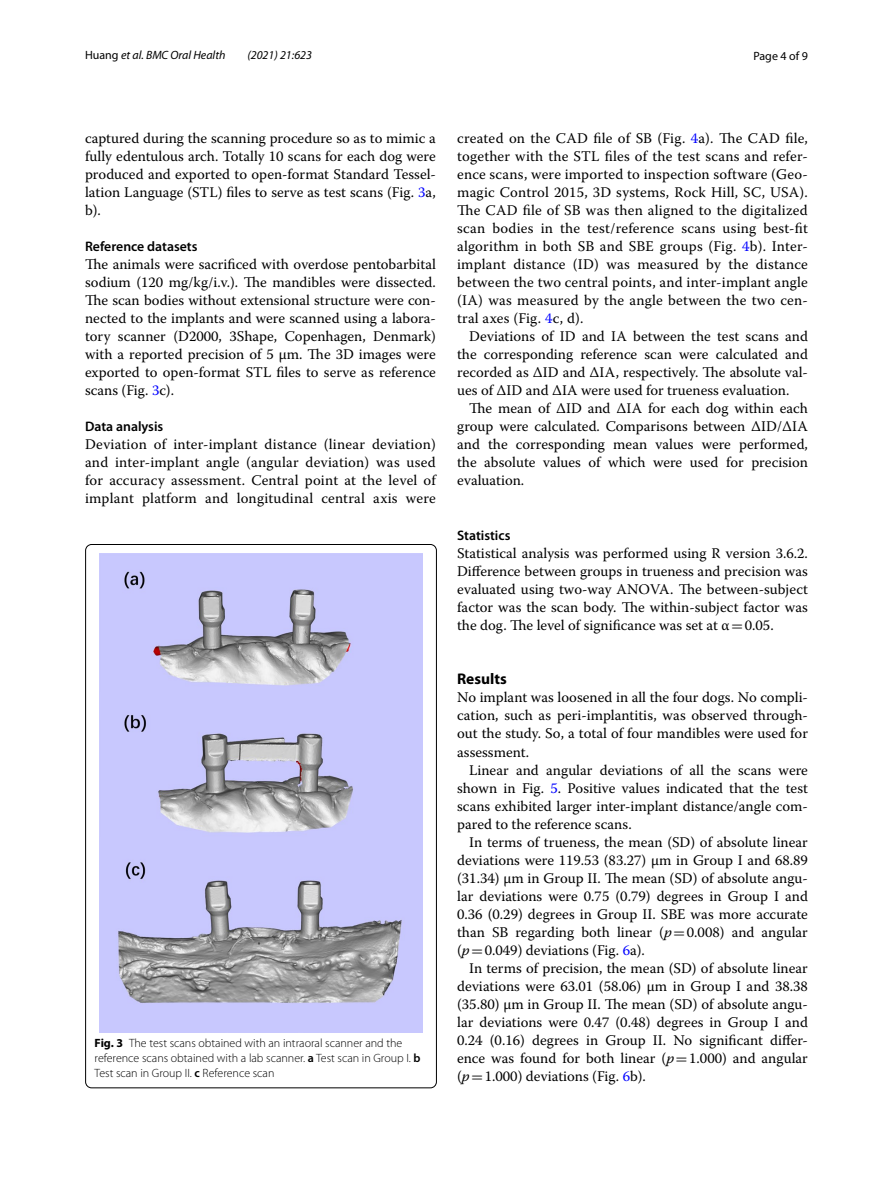
<style>
.page{position:relative;width:893px;height:1187px;background:#fff}
.page>*{position:absolute;margin:0;border:0;box-sizing:border-box;transform-origin:0 0}
.t1{font:700 15.45px "Myriad Pro";color:#000}
.t2{font:14.7px/18px "Warnock Pro";color:#000;text-align:justify}
.t3{font:600 13.8px "Myriad Pro";color:#000}
.t4{font:300 12px/15px "Myriad Pro";color:#000}
.t5{font:italic 12px "Myriad Pro";color:#000}
.t6{font:12px "Myriad Pro";color:#000}
.s1{font-style:normal}
.s2{color:#00f}
.s3{font-weight:700}
.s4{font-weight:600}
.s5{font-family:"MTSY"}
.s6{font-style:italic}
</style>
<div class="page">
<img style="left:99px;top:553px;width:324px;height:479px">
<p class="t5" style="left:85px;top:48px;width:142px"><span class="s1">Huang</span> et al. BMC Oral Health</p>
<p class="t5" style="left:247px;top:48px;width:66px">(2021) 21:623</p>
<p class="t6" style="left:753px;top:48px;width:56px">Page 4 of 9</p>
<p class="t2" style="left:85px;top:128px;width:352px">captured during the scanning procedure so as to mimic a fully edentulous arch. Totally 10 scans for each dog were produced and exported to open-format Standard Tessel&shy;lation Language (STL) files to serve as test scans (Fig. <span class="s2">3</span>a, b).</p>
<p class="t3" style="left:85px;top:237px;width:114px">Reference datasets</p>
<p class="t2" style="left:85px;top:254px;width:352px">The animals were sacrificed with overdose pentobarbital sodium (120 mg/kg/i.v.). The mandibles were dissected.<br>The scan bodies without extensional structure were con&shy;nected to the implants and were scanned using a labora&shy;tory scanner (D2000, 3Shape, Copenhagen, Denmark) with a reported precision of 5 μm. The 3D images were exported to open-format STL files to serve as reference scans (Fig. <span class="s2">3</span>c).</p>
<p class="t3" style="left:85px;top:417px;width:80px">Data analysis</p>
<p class="t2" style="left:85px;top:434px;width:352px">Deviation of inter-implant distance (linear deviation) and inter-implant angle (angular deviation) was used for accuracy assessment. Central point at the level of implant platform and longitudinal central axis were</p>
<p class="t4" style="left:95px;top:1035px;width:328px"><span class="s3">Fig. 3</span> The test scans obtained with an intraoral scanner and the reference scans obtained with a lab scanner. <span class="s4">a</span> Test scan in Group I. <span class="s4">b<br></span>Test scan in Group II. <span class="s4">c</span> Reference scan</p>
<p class="t2" style="left:457px;top:128px;width:352px">created on the CAD file of SB (Fig. <span class="s2">4</span>a). The CAD file, together with the STL files of the test scans and refer&shy;ence scans, were imported to inspection software (Geo&shy;magic Control 2015, 3D systems, Rock Hill, SC, USA).<br>The CAD file of SB was then aligned to the digitalized scan bodies in the test/reference scans using best-fit algorithm in both SB and SBE groups (Fig. <span class="s2">4</span>b). Inter&shy;implant distance (ID) was measured by the distance between the two central points, and inter-implant angle (IA) was measured by the angle between the two cen&shy;tral axes (Fig. <span class="s2">4</span>c, d).</p>
<p class="t2" style="left:457px;top:326px;width:352px;text-indent:12px">Deviations of ID and IA between the test scans and the corresponding reference scan were calculated and recorded as ΔID and ΔIA, respectively. The absolute val&shy;ues of ΔID and ΔIA were used for trueness evaluation.</p>
<p class="t2" style="left:457px;top:398px;width:352px;text-indent:12px">The mean of ΔID and ΔIA for each dog within each group were calculated. Comparisons between ΔID/ΔIA and the corresponding mean values were performed, the absolute values of which were used for precision evaluation.</p>
<p class="t3" style="left:457px;top:526px;width:55px">Statistics</p>
<p class="t2" style="left:457px;top:543px;width:352px">Statistical analysis was performed using R version 3.6.2.<br>Difference between groups in trueness and precision was evaluated using two-way ANOVA. The between-subject factor was the scan body. The within-subject factor was the dog. The level of significance was set at α<span class="s5">=</span>0.05.</p>
<p class="t1" style="left:457px;top:669px;width:51px">Results</p>
<p class="t2" style="left:457px;top:688px;width:352px">No implant was loosened in all the four dogs. No compli&shy;cation, such as peri-implantitis, was observed through&shy;out the study. So, a total of four mandibles were used for assessment.</p>
<p class="t2" style="left:457px;top:760px;width:352px;text-indent:12px">Linear and angular deviations of all the scans were shown in Fig. <span class="s2">5</span>. Positive values indicated that the test scans exhibited larger inter-implant distance/angle com&shy;pared to the reference scans.</p>
<p class="t2" style="left:457px;top:832px;width:352px;text-indent:12px">In terms of trueness, the mean (SD) of absolute linear deviations were 119.53 (83.27) μm in Group I and 68.89 (31.34) μm in Group II. The mean (SD) of absolute angu&shy;lar deviations were 0.75 (0.79) degrees in Group I and 0.36 (0.29) degrees in Group II. SBE was more accurate than SB regarding both linear (<span class="s6">p</span><span class="s5">=</span>0.008) and angular (<span class="s6">p</span><span class="s5">=</span>0.049) deviations (Fig. <span class="s2">6</span>a).</p>
<p class="t2" style="left:457px;top:958px;width:352px;text-indent:12px">In terms of precision, the mean (SD) of absolute linear deviations were 63.01 (58.06) μm in Group I and 38.38 (35.80) μm in Group II. The mean (SD) of absolute angu&shy;lar deviations were 0.47 (0.48) degrees in Group I and 0.24 (0.16) degrees in Group II. No significant differ&shy;ence was found for both linear (<span class="s6">p</span><span class="s5">=</span>1.000) and angular (<span class="s6">p</span><span class="s5">=</span>1.000) deviations (Fig. <span class="s2">6</span>b).</p>
</div>
